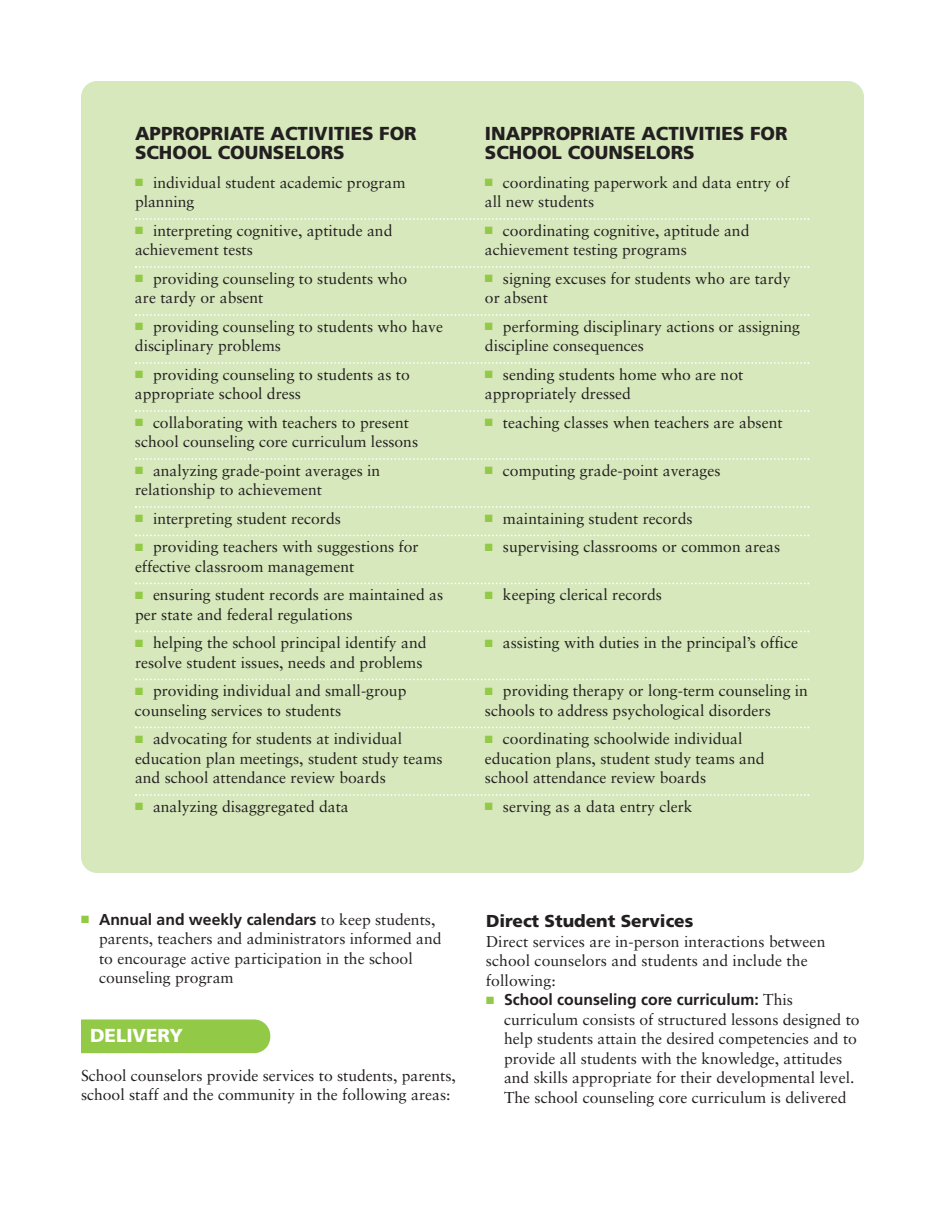
<style>
.page{position:relative;width:945px;height:1215px;background:#fff}
.page>*{position:absolute;margin:0;border:0;box-sizing:border-box;transform-origin:0 0}
.t1{font:900 18.75px/19.5px "Frutiger";color:#231f20}
.t2{font:900 18.75px "Frutiger";color:#fff}
.t3{font:900 17.25px "Frutiger";color:#231f20}
.t4{font:15.75px/19.5px "Sabon";color:#231f20}
.t5{font:700 15.75px "Frutiger";color:#231f20}
.s1{color:#92c947}
.s2{font-family:"Sabon";font-weight:400}
</style>
<div class="page">
<div style="left:44px;top:1019px;width:226px;height:34px;background:#92c947;border-radius:16px"></div>
<div style="left:81px;top:81px;width:783px;height:792px;background:#d6e8bc;border-radius:16px"></div>
<svg style="left:135px;top:218px;width:674px;height:2px"></svg>
<svg style="left:135px;top:266px;width:674px;height:2px"></svg>
<svg style="left:135px;top:314px;width:674px;height:2px"></svg>
<svg style="left:135px;top:362px;width:674px;height:2px"></svg>
<svg style="left:135px;top:410px;width:674px;height:2px"></svg>
<svg style="left:135px;top:458px;width:674px;height:2px"></svg>
<svg style="left:135px;top:506px;width:674px;height:2px"></svg>
<svg style="left:135px;top:535px;width:674px;height:1px"></svg>
<svg style="left:135px;top:583px;width:674px;height:1px"></svg>
<svg style="left:135px;top:631px;width:674px;height:1px"></svg>
<svg style="left:135px;top:679px;width:674px;height:1px"></svg>
<svg style="left:135px;top:727px;width:674px;height:1px"></svg>
<svg style="left:135px;top:794px;width:674px;height:2px"></svg>
<div style="left:14px;top:930px;width:67px;height:188px;background:#fff"></div>
<p class="t1" style="left:135px;top:125px;width:283px">APPROPRIATE ACTIVITIES FOR<br>SCHOOL COUNSELORS</p>
<p class="t4" style="left:135px;top:174px;width:272px"><span class="s1">■</span> individual student academic program planning</p>
<p class="t4" style="left:135px;top:222px;width:259px"><span class="s1">■</span> interpreting cognitive, aptitude and achievement tests</p>
<p class="t4" style="left:135px;top:270px;width:274px"><span class="s1">■</span> providing counseling to students who are tardy or absent</p>
<p class="t4" style="left:135px;top:318px;width:310px"><span class="s1">■</span> providing counseling to students who have disciplinary problems</p>
<p class="t4" style="left:135px;top:366px;width:276px"><span class="s1">■</span> providing counseling to students as to appropriate school dress</p>
<p class="t4" style="left:135px;top:414px;width:285px"><span class="s1">■</span> collaborating with teachers to present school counseling core curriculum lessons</p>
<p class="t4" style="left:135px;top:462px;width:247px"><span class="s1">■</span> analyzing grade-point averages in relationship to achievement</p>
<p class="t4" style="left:135px;top:510px;width:207px"><span class="s1">■</span> interpreting student records</p>
<p class="t4" style="left:135px;top:538px;width:285px"><span class="s1">■</span> providing teachers with suggestions for effective classroom management</p>
<p class="t4" style="left:135px;top:586px;width:310px"><span class="s1">■</span> ensuring student records are maintained as per state and federal regulations</p>
<p class="t4" style="left:135px;top:634px;width:293px"><span class="s1">■</span> helping the school principal identify and resolve student issues, needs and problems</p>
<p class="t4" style="left:135px;top:682px;width:273px"><span class="s1">■</span> providing individual and small-group counseling services to students</p>
<p class="t4" style="left:135px;top:730px;width:309px"><span class="s1">■</span> advocating for students at individual education plan meetings, student study teams and school attendance review boards</p>
<p class="t4" style="left:135px;top:798px;width:215px"><span class="s1">■</span> analyzing disaggregated data</p>
<p class="t1" style="left:485px;top:125px;width:304px">INAPPROPRIATE ACTIVITIES FOR<br>SCHOOL COUNSELORS</p>
<p class="t4" style="left:485px;top:174px;width:306px"><span class="s1">■</span> coordinating paperwork and data entry of all new students</p>
<p class="t4" style="left:485px;top:222px;width:266px"><span class="s1">■</span> coordinating cognitive, aptitude and achievement testing programs</p>
<p class="t4" style="left:485px;top:270px;width:307px"><span class="s1">■</span> signing excuses for students who are tardy or absent</p>
<p class="t4" style="left:485px;top:318px;width:317px"><span class="s1">■</span> performing disciplinary actions or assigning discipline consequences</p>
<p class="t4" style="left:485px;top:366px;width:260px"><span class="s1">■</span> sending students home who are not appropriately dressed</p>
<p class="t4" style="left:485px;top:414px;width:299px"><span class="s1">■</span> teaching classes when teachers are absent</p>
<p class="t4" style="left:485px;top:462px;width:237px"><span class="s1">■</span> computing grade-point averages</p>
<p class="t4" style="left:485px;top:510px;width:209px"><span class="s1">■</span> maintaining student records</p>
<p class="t4" style="left:485px;top:538px;width:297px"><span class="s1">■</span> supervising classrooms or common areas</p>
<p class="t4" style="left:485px;top:586px;width:179px"><span class="s1">■</span> keeping clerical records</p>
<p class="t4" style="left:485px;top:634px;width:315px"><span class="s1">■</span> assisting with duties in the principal’s office</p>
<p class="t4" style="left:485px;top:682px;width:325px"><span class="s1">■</span> providing therapy or long-term counseling in schools to address psychological disorders</p>
<p class="t4" style="left:485px;top:730px;width:281px"><span class="s1">■</span> coordinating schoolwide individual education plans, student study teams and school attendance review boards</p>
<p class="t4" style="left:485px;top:798px;width:209px"><span class="s1">■</span> serving as a data entry clerk</p>
<p class="t5" style="left:81px;top:913px;width:356px"><span class="s1">■</span> Annual and weekly calendars <span class="s2">to keep students,</span></p>
<p class="t4" style="left:99px;top:930px;width:344px">parents, teachers and administrators informed and to encourage active participation in the school counseling program</p>
<p class="t2" style="left:90px;top:1028px;width:94px">DELIVERY</p>
<p class="t4" style="left:81px;top:1067px;width:376px">School counselors provide services to students, parents, school staff and the community in the following areas:</p>
<p class="t3" style="left:486px;top:914px;width:209px">Direct Student Services</p>
<p class="t4" style="left:486px;top:933px;width:341px">Direct services are in-person interactions between school counselors and students and include the following:</p>
<p class="t5" style="left:486px;top:994px;width:308px"><span class="s1">■</span> School counseling core curriculum: <span class="s2">This</span></p>
<p class="t4" style="left:504px;top:1011px;width:357px">curriculum consists of structured lessons designed to help students attain the desired competencies and to provide all students with the knowledge, attitudes and skills appropriate for their developmental level.<br>The school counseling core curriculum is delivered</p>
</div>
